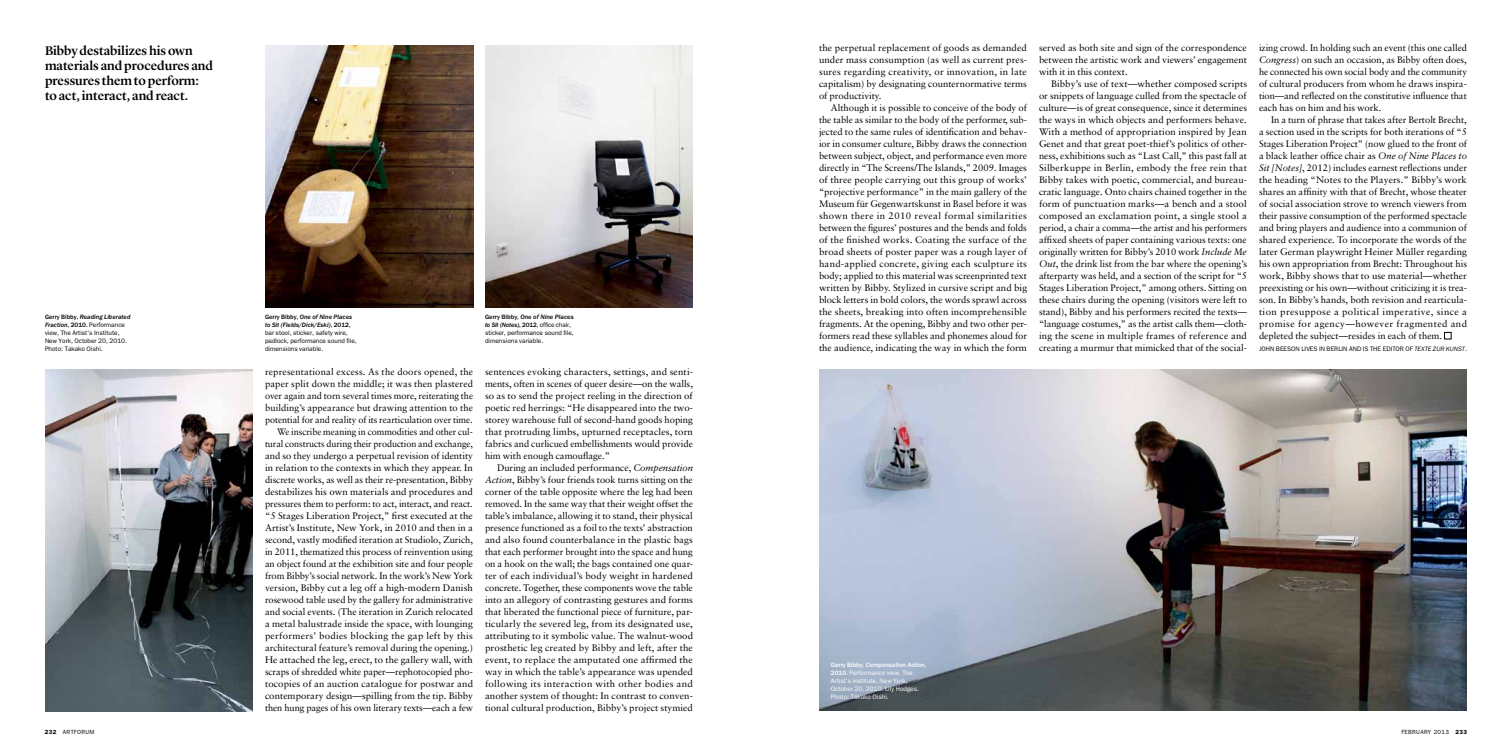
<style>
.page{position:relative;width:1512px;height:756px;background:#fff}
.page>*{position:absolute;margin:0;border:0;box-sizing:border-box;transform-origin:0 0}
.t1{font:500 13px/15px "Lyon Display";color:#000}
.t2{font:9.5px/12px "Sabon";color:#000;text-align:justify}
.t3{font:6.5px/8px "Franklin Gothic";color:#000}
.t4{font:6.5px/8px "Franklin Gothic";color:#fff}
.t5{font:6px "Franklin Gothic";letter-spacing:.05em;color:#000}
.s1{font-weight:500}
.s2{font-weight:500;font-style:italic}
.s3{font-style:italic}
.s4{font-weight:600}
</style>
<div class="page">
<div style="left:1444px;top:332px;width:7px;height:7px;border:1px solid #000"></div>
<img style="left:45px;top:369px;width:208px;height:342px">
<img style="left:485px;top:45px;width:208px;height:263px">
<img style="left:265px;top:45px;width:208px;height:263px">
<img style="left:819px;top:369px;width:648px;height:342px">
<h1 class="t1" style="left:45px;top:42px;width:170px">Bibby destabilizes his own materials and procedures and pressures them to perform: to act, interact, and react.</h1>
<p class="t3" style="left:45px;top:313px;width:87px"><span class="s1">Gerry Bibby,</span> <span class="s2">Reading Liberated<br>Fraction</span><span class="s1">, 2010.</span> Performance view, The Artist’s Institute,<br>New York, October 20, 2010.<br>Photo: Takako Oishi.</p>
<p class="t3" style="left:265px;top:313px;width:93px"><span class="s1">Gerry Bibby,</span> <span class="s2">One of Nine Places to Sit (Fields/Dick/Eski)</span><span class="s1">, 2012, </span>bar stool, sticker, safety wire, padlock, performance sound file, dimensions variable.</p>
<p class="t3" style="left:485px;top:313px;width:90px"><span class="s1">Gerry Bibby,</span> <span class="s2">One of Nine Places to Sit (Notes)</span><span class="s1">, 2012,</span> office chair, sticker, performance sound file, dimensions variable.</p>
<p class="t2" style="left:265px;top:366px;width:210px;text-align:right">representational excess. As the doors opened, the paper split down the middle; it was then plastered over again and torn several times more, reiterating the building’s appearance but drawing attention to the potential for and reality of its rearticulation over time.<br>We inscribe meaning in commodities and other cul&shy;tural constructs during their production and exchange, and so they undergo a perpetual revision of identity in relation to the contexts in which they appear. In discrete works, as well as their re-presentation, Bibby destabilizes his own materials and procedures and pressures them to perform: to act, interact, and react. “5 Stages Liberation Project,” first executed at the Artist’s Institute, New York, in 2010 and then in a second, vastly modified iteration at Studiolo, Zurich, in 2011, thematized this process of reinvention using an object found at the exhibition site and four people from Bibby’s social network. In the work’s New York version, Bibby cut a leg off a high-modern Danish rosewood table used by the gallery for administrative and social events. (The iteration in Zurich relocated a metal balustrade inside the space, with lounging performers’ bodies blocking the gap left by this architectural feature’s removal during the opening.)<br>He attached the leg, erect, to the gallery wall, with scraps of shredded white paper—rephotocopied pho&shy;tocopies of an auction catalogue for postwar and contemporary design—spilling from the tip. Bibby then hung pages of his own literary texts—each a few</p>
<p class="t2" style="left:485px;top:366px;width:210px">sentences evoking characters, settings, and senti&shy;ments, often in scenes of queer desire—on the walls, so as to send the project reeling in the direction of poetic red herrings: “He disappeared into the two&shy;storey warehouse full of second-hand goods hoping that protruding limbs, upturned receptacles, torn fabrics and curlicued embellishments would provide him with enough camouflage.”</p>
<p class="t2" style="left:485px;top:462px;width:210px;text-indent:12px">During an included performance, <span class="s3">Compensation Action</span>, Bibby’s four friends took turns sitting on the corner of the table opposite where the leg had been removed. In the same way that their weight offset the table’s imbalance, allowing it to stand, their physical presence functioned as a foil to the texts’ abstraction and also found counterbalance in the plastic bags that each performer brought into the space and hung on a hook on the wall; the bags contained one quar&shy;ter of each individual’s body weight in hardened concrete. Together, these components wove the table into an allegory of contrasting gestures and forms that liberated the functional piece of furniture, par&shy;ticularly the severed leg, from its designated use, attributing to it symbolic value. The walnut-wood prosthetic leg created by Bibby and left, after the event, to replace the amputated one affirmed the way in which the table’s appearance was upended following its interaction with other bodies and another system of thought: In contrast to conven&shy;tional cultural production, Bibby’s project stymied</p>
<p class="t2" style="left:819px;top:42px;width:210px">the perpetual replacement of goods as demanded under mass consumption (as well as current pres&shy;sures regarding creativity, or innovation, in late capitalism) by designating counternormative terms of productivity.</p>
<p class="t2" style="left:819px;top:102px;width:210px;text-indent:12px">Although it is possible to conceive of the body of the table as similar to the body of the performer, sub&shy;jected to the same rules of identification and behav&shy;ior in consumer culture, Bibby draws the connection between subject, object, and performance even more directly in “The Screens/The Islands,” 2009. Images of three people carrying out this group of works’ “projective performance” in the main gallery of the Museum für Gegenwartskunst in Basel before it was shown there in 2010 reveal formal similarities between the figures’ postures and the bends and folds of the finished works. Coating the surface of the broad sheets of poster paper was a rough layer of hand-applied concrete, giving each sculpture its body; applied to this material was screenprinted text written by Bibby. Stylized in cursive script and big block letters in bold colors, the words sprawl across the sheets, breaking into often incomprehensible fragments. At the opening, Bibby and two other per&shy;formers read these syllables and phonemes aloud for the audience, indicating the way in which the form</p>
<p class="t2" style="left:1039px;top:42px;width:209px">served as both site and sign of the correspondence between the artistic work and viewers’ engagement with it in this context.</p>
<p class="t2" style="left:1039px;top:78px;width:210px;text-indent:12px">Bibby’s use of text—whether composed scripts or snippets of language culled from the spectacle of culture—is of great consequence, since it determines the ways in which objects and performers behave.<br>With a method of appropriation inspired by Jean Genet and that great poet-thief’s politics of other&shy;ness, exhibitions such as “Last Call,” this past fall at Silberkuppe in Berlin, embody the free rein that Bibby takes with poetic, commercial, and bureau&shy;cratic language. Onto chairs chained together in the form of punctuation marks—a bench and a stool composed an exclamation point, a single stool a period, a chair a comma—the artist and his performers affixed sheets of paper containing various texts: one originally written for Bibby’s 2010 work <span class="s3">Include Me Out</span>, the drink list from the bar where the opening’s afterparty was held, and a section of the script for “5<br>Stages Liberation Project,” among others. Sitting on these chairs during the opening (visitors were left to stand), Bibby and his performers recited the texts— “language costumes,” as the artist calls them—cloth&shy;ing the scene in multiple frames of reference and creating a murmur that mimicked that of the social-</p>
<p class="t2" style="left:1259px;top:42px;width:210px">izing crowd. In holding such an event (this one called <span class="s3">Congress</span>) on such an occasion, as Bibby often does, he connected his own social body and the community of cultural producers from whom he draws inspira&shy;tion—and reflected on the constitutive influence that each has on him and his work.</p>
<p class="t2" style="left:1259px;top:114px;width:210px;text-indent:12px">In a turn of phrase that takes after Bertolt Brecht, a section used in the scripts for both iterations of “5<br>Stages Liberation Project” (now glued to the front of a black leather office chair as <span class="s3">One of Nine Places to Sit [Notes]</span>, 2012) includes earnest reflections under the heading “Notes to the Players.” Bibby’s work shares an affinity with that of Brecht, whose theater of social association strove to wrench viewers from their passive consumption of the performed spectacle and bring players and audience into a communion of shared experience. To incorporate the words of the later German playwright Heiner Müller regarding his own appropriation from Brecht: Throughout his work, Bibby shows that to use material—whether preexisting or his own—without criticizing it is trea&shy;son. In Bibby’s hands, both revision and rearticula&shy;tion presuppose a political imperative, since a promise for agency—however fragmented and depleted the subject—resides in each of them.</p>
<p class="t3" style="left:1259px;top:345px;width:210px">John Beeson lives in Berlin an d is the editor of <span class="s3">TEXTE ZUR KUNST</span>.</p>
<p class="t4" style="left:831px;top:661px;width:97px"><span class="s1">Gerry Bibby,</span> <span class="s2">Compensation Action</span><span class="s1">,<br>2010.</span> Performance view, The<br>Artist’s Institute, New York,<br>October 20, 2010. Lily H odges.<br>Photo: Takako Oishi.</p>
<p class="t5" style="left:45px;top:728px;width:51px"><span class="s4">232</span> ARTFORU M</p>
<p class="t5" style="left:1401px;top:728px;width:67px">February 2013 <span class="s4">233</span></p>
</div>
